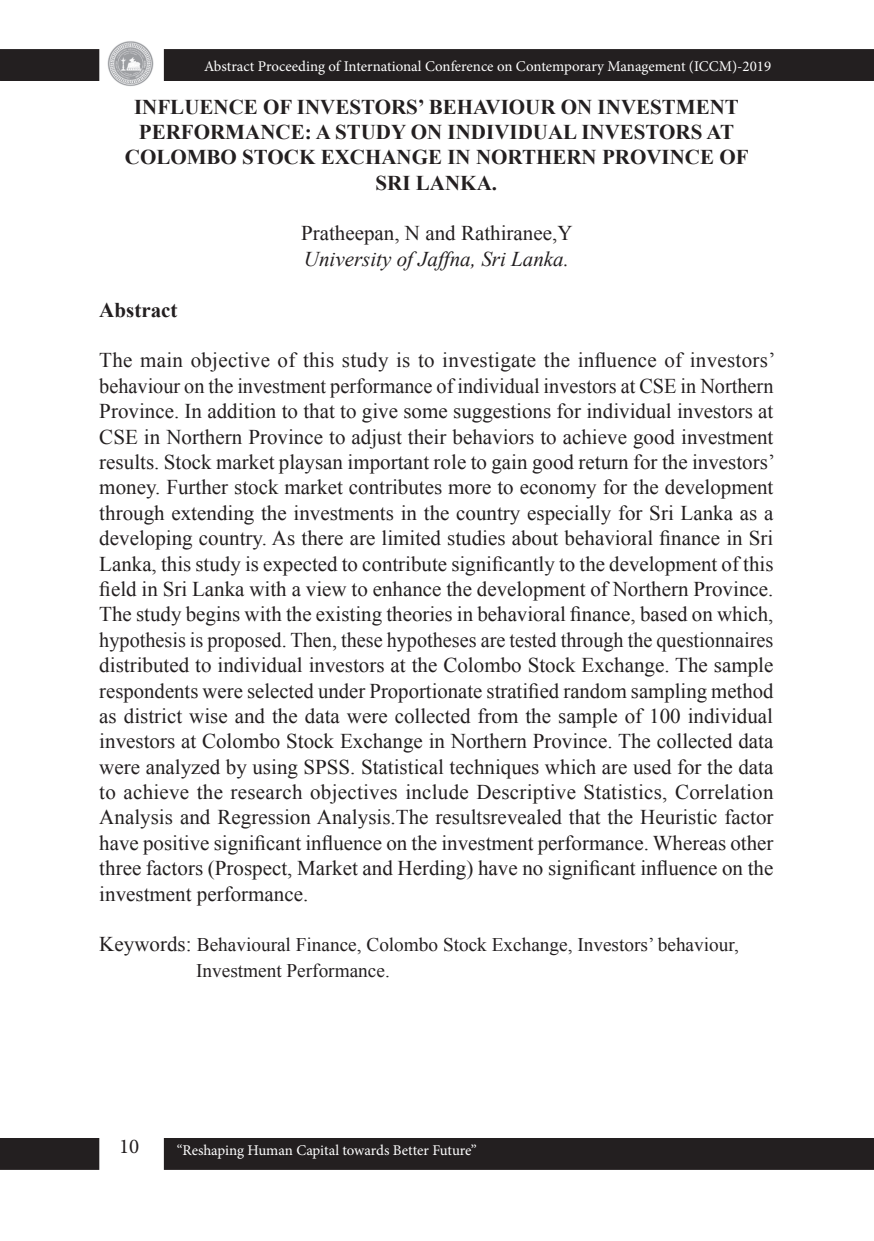
<style>
.page{position:relative;width:874px;height:1241px;background:#fff}
.page>*{position:absolute;margin:0;border:0;box-sizing:border-box;transform-origin:0 0}
.t1{font:21px/25.4px "Times New Roman";color:#231f20;text-align:justify}
.t2{font:700 21px/25.4px "Times New Roman";color:#231f20;text-align:center}
.t3{font:italic 21px "Times New Roman";color:#231f20}
.t4{font:21px "Minion Pro";color:#231f20}
.t5{font:19.25px/25.4px "Times New Roman";color:#231f20}
.t6{font:14.88px "Minion Pro";letter-spacing:-.005em;color:#fff}
.s1{font-size:21px}
</style>
<div class="page">
<div style="left:165px;top:1138px;width:707px;height:30px;background:#231f20"></div>
<div style="left:164px;top:1137px;width:709px;height:32px;border:2px solid #231f20"></div>
<svg style="left:873px;top:1138px;width:1px;height:31px"></svg>
<div style="left:1px;top:1138px;width:97px;height:30px;background:#231f20"></div>
<div style="left:0;top:1137px;width:99px;height:32px;border:2px solid #231f20"></div>
<div style="left:165px;top:50px;width:707px;height:30px;background:#231f20"></div>
<div style="left:164px;top:49px;width:709px;height:32px;border:2px solid #231f20"></div>
<svg style="left:873px;top:49px;width:1px;height:32px"></svg>
<div style="left:1px;top:50px;width:97px;height:30px;background:#231f20"></div>
<div style="left:0;top:49px;width:99px;height:32px;border:2px solid #231f20"></div>
<img style="left:108px;top:41px;width:46px;height:45px">
<p class="t6" style="left:204px;top:57px;width:568px">Abstract Proceeding of International Conference on Contemporary Management (ICCM)-2019</p>
<p class="t2" style="left:125px;top:93px;width:625px">INFLUENCE OF INVESTORS’ BEHAVIOUR ON INVESTMENT<br>PERFORMANCE: A STUDY ON INDIVIDUAL INVESTORS AT<br>COLOMBO STOCK EXCHANGE IN NORTHERN PROVINCE OF</p>
<p class="t2" style="left:375px;top:169px;width:123px">SRI LANKA.</p>
<p class="t1" style="left:301px;top:220px;width:273px">Pratheepan, N and Rathiranee,Y</p>
<p class="t3" style="left:304px;top:244px;width:266px">University of Jaffna, Sri Lanka.</p>
<p class="t2" style="left:99px;top:296px;width:80px">Abstract</p>
<p class="t1" style="left:99px;top:347px;width:677px">The main objective of this study is to investigate the influence of investors’ behaviour on the investment performance of individual investors at CSE in Northern Province. In addition to that to give some suggestions for individual investors at CSE in Northern Province to adjust their behaviors to achieve good investment results. Stock market playsan important role to gain good return for the investors’ money. Further stock market contributes more to economy for the development through extending the investments in the country especially for Sri Lanka as a developing country. As there are limited studies about behavioral finance in Sri Lanka, this study is expected to contribute significantly to the development of this field in Sri Lanka with a view to enhance the development of Northern Province.<br>The study begins with the existing theories in behavioral finance, based on which, hypothesis is proposed. Then, these hypotheses are tested through the questionnaires distributed to individual investors at the Colombo Stock Exchange. The sample respondents were selected under Proportionate stratified random sampling method as district wise and the data were collected from the sample of 100 individual investors at Colombo Stock Exchange in Northern Province. The collected data were analyzed by using SPSS. Statistical techniques which are used for the data to achieve the research objectives include Descriptive Statistics, Correlation Analysis and Regression Analysis.The resultsrevealed that the Heuristic factor have positive significant influence on the investment performance. Whereas other three factors (Prospect, Market and Herding) have no significant influence on the investment performance.</p>
<p class="t5" style="left:196px;top:931px;width:544px;text-indent:-97px"><span class="s1">Keywords:</span> Behavioural Finance, Colombo Stock Exchange, Investors’ behaviour,<br>Investment Performance.</p>
<p class="t4" style="left:119px;top:1132px;width:22px">10</p>
<p class="t6" style="left:176px;top:1140px;width:301px">“Reshaping Human Capital towards Better Future”</p>
</div>
